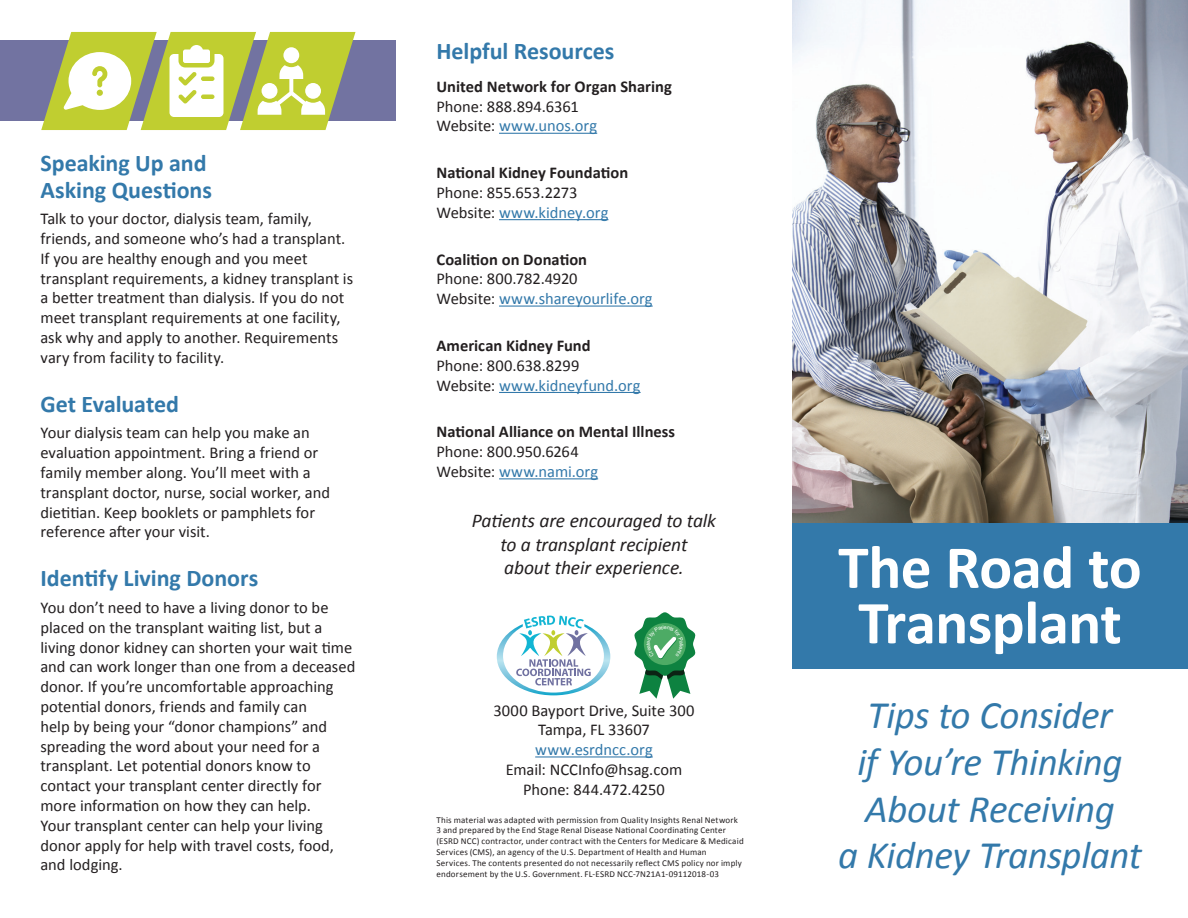
<style>
.page{position:relative;width:1188px;height:918px;background:#fff}
.page>*{position:absolute;margin:0;border:0;box-sizing:border-box;transform-origin:0 0}
.t1{font:700 61.5px/55.5px "Calibri";letter-spacing:-.01em;color:#fff;text-align:center}
.t2{font:italic 39px/46.8px "Calibri";letter-spacing:-.01em;color:#3379aa;text-align:center}
.t3{font:700 24px/27px "Calibri";color:#3379aa}
.t4{font:italic 19.5px/23.4px "Calibri";letter-spacing:-.005em;color:#231f20;text-align:center}
.t5{font:16.5px/19.8px "Calibri";color:#231f20}
.t6{font:700 16.5px/19.8px "Calibri";color:#231f20}
.t7{font:9px/10.8px "Calibri";letter-spacing:.02em;color:#231f20}
.s1{font-weight:400}
.s2{font-weight:400;color:#3379aa}
.s3{font-weight:700}
.s4{color:#3379aa}
</style>
<div class="page">
<img style="left:792px;top:0;width:396px;height:524px">
<div style="left:792px;top:524px;width:396px;height:145px;background:#3379aa"></div>
<div style="left:0;top:40px;width:396px;height:82px;background:#7273a1"></div>
<hr style="left:499px;top:133px;width:98px;height:1px;background:#3379aa">
<hr style="left:499px;top:219px;width:109px;height:1px;background:#3379aa">
<hr style="left:499px;top:306px;width:154px;height:1px;background:#3379aa">
<hr style="left:499px;top:392px;width:142px;height:1px;background:#3379aa">
<hr style="left:499px;top:478px;width:99px;height:1px;background:#3379aa">
<hr style="left:535px;top:756px;width:118px;height:2px;background:#3379aa">
<svg style="left:497px;top:616px;width:113px;height:79px"></svg>
<svg style="left:41px;top:32px;width:315px;height:98px"></svg>
<svg style="left:634px;top:612px;width:61px;height:87px"></svg>
<h2 class="t3" style="left:40px;top:149px;width:173px">Speaking Up and<br>Asking Questions</h2>
<p class="t5" style="left:40px;top:209px;width:314px">Talk to your doctor, dialysis team, family, friends, and someone who’s had a transplant.<br>If you are healthy enough and you meet transplant requirements, a kidney transplant is a better treatment than dialysis. If you do not meet transplant requirements at one facility, ask why and apply to another. Requirements vary from facility to facility.</p>
<h2 class="t3" style="left:40px;top:390px;width:140px">Get Evaluated</h2>
<p class="t5" style="left:40px;top:423px;width:291px">Your dialysis team can help you make an evaluation appointment. Bring a friend or family member along. You’ll meet with a transplant doctor, nurse, social worker, and dietitian. Keep booklets or pamphlets for reference after your visit.</p>
<h2 class="t3" style="left:40px;top:565px;width:219px">Identify Living Donors</h2>
<p class="t5" style="left:40px;top:598px;width:316px">You don’t need to have a living donor to be placed on the transplant waiting list, but a living donor kidney can shorten your wait time and can work longer than one from a deceased donor. If you’re uncomfortable approaching potential donors, friends and family can<br>help by being your “donor champions” and spreading the word about your need for a transplant. Let potential donors know to contact your transplant center directly for more information on how they can help.<br>Your transplant center can help your living donor apply for help with travel costs, food, and lodging.</p>
<h2 class="t3" style="left:436px;top:37px;width:180px">Helpful Resources</h2>
<p class="t6" style="left:436px;top:76px;width:237px">United Network for Organ Sharing<br><span class="s1">Phone: 888.894.6361<br>Website:</span> <span class="s2">www.unos.org</span></p>
<p class="t5" style="left:436px;top:163px;width:193px"><span class="s3">National Kidney Foundation<br></span>Phone: 855.653.2273<br>Website: <span class="s4">www.kidney.org</span></p>
<p class="t5" style="left:436px;top:249px;width:218px"><span class="s3">Coalition on Donation<br></span>Phone: 800.782.4920<br>Website: <span class="s4">www.shareyourlife.org</span></p>
<p class="t5" style="left:436px;top:336px;width:206px"><span class="s3">American Kidney Fund<br></span>Phone: 800.638.8299<br>Website: <span class="s4">www.kidneyfund.org</span></p>
<p class="t6" style="left:436px;top:422px;width:240px">National Alliance on Mental Illness<br><span class="s1">Phone: 800.950.6264<br>Website:</span> <span class="s2">www.nami.org</span></p>
<p class="t4" style="left:472px;top:509px;width:246px">Patients are encouraged to talk to a transplant recipient<br>about their experience.</p>
<p class="t5" style="left:493px;top:700px;width:203px;text-align:center">3000 Bayport Drive, Suite 300<br>Tampa, FL 33607 <span class="s4">www.esrdncc.org<br></span>Email: NCCInfo@hsag.com<br>Phone: 844.472.4250</p>
<p class="t7" style="left:436px;top:814px;width:309px">This material was adapted with permission from Quality Insights Renal Network 3 and prepared by the End Stage Renal Disease National Coordinating Center (ESRD NCC) contractor, under contract with the Centers for Medicare &amp; Medicaid Services (CMS), an agency of the U.S. Department of Health and Human<br>Services. The contents presented do not necessarily reflect CMS policy nor imply endorsement by the U.S. Government. FL-ESRD NCC-7N21A1-09112018-03</p>
<h1 class="t1" style="left:838px;top:540px;width:305px">The Road to<br>Transplant</h1>
<p class="t2" style="left:838px;top:690px;width:305px">Tips to Consider<br>if You’re Thinking<br>About Receiving<br>a Kidney Transplant</p>
</div>
